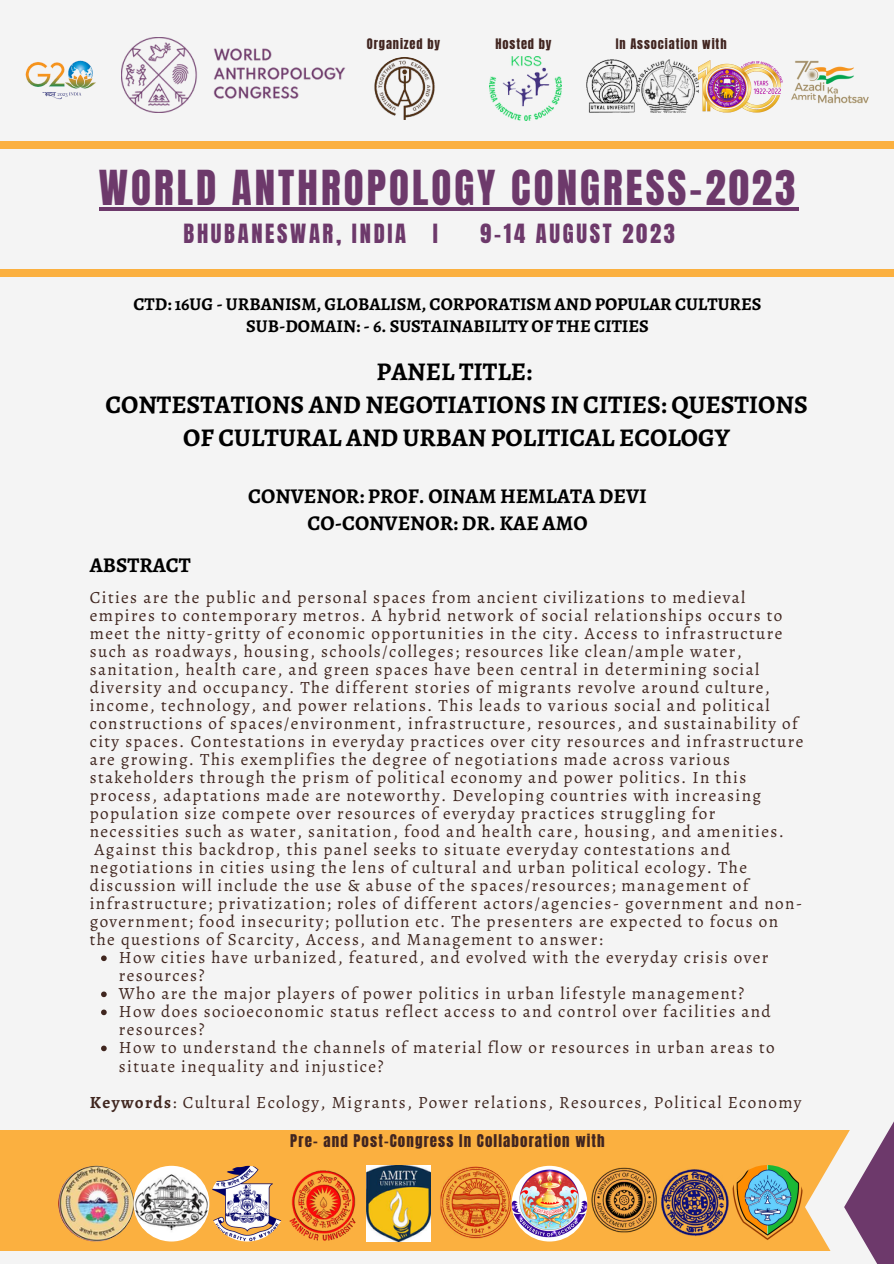
<style>
.page{position:relative;width:894px;height:1264px;background:#fff}
.page>*{position:absolute;margin:0;border:0;box-sizing:border-box;transform-origin:0 0}
.t1{font:40.95px "Anton";letter-spacing:.075em;color:#6d396b}
.t2{font:700 25.5px/32.7px "Alegreya";color:#000;text-align:center}
.t3{font:22.5px "Anton";letter-spacing:.12em;color:#6d396b}
.t4{font:700 21px "Alegreya";color:#000}
.t5{font:700 18px "Alegreya";color:#000}
.t6{font:17.1px/18px "Alegreya";letter-spacing:.08em;color:#40261f}
.t7{font:15px "Anton";letter-spacing:.075em;color:#412520}
.t8{font:12.3px "Anton";letter-spacing:.075em;color:#412520}
.s1{font-weight:700}
</style>
<div class="page">
<div style="left:0;top:0;width:893px;height:1263px;background:#f4f4f4"></div>
<div style="left:1px;top:269px;width:892px;height:7px;background:#fbb040"></div>
<div style="left:0;top:1130px;width:893px;height:120px;background:#fbb040"></div>
<svg style="left:804px;top:1142px;width:39px;height:109px;fill:#f4f4f4"></svg>
<svg style="left:843px;top:1123px;width:50px;height:140px;background:#a98ca7"></svg>
<div style="left:1px;top:141px;width:892px;height:8px;background:#fbb040"></div>
<hr style="left:99px;top:207px;width:699px;height:4px;background:#6d396b">
<svg style="left:101px;top:955px;width:6px;height:6px"></svg>
<svg style="left:101px;top:991px;width:6px;height:6px"></svg>
<svg style="left:101px;top:1009px;width:6px;height:6px"></svg>
<svg style="left:101px;top:1045px;width:6px;height:6px"></svg>
<img style="left:58px;top:1165px;width:76px;height:76px;border-radius:50%">
<img style="left:134px;top:1165px;width:75px;height:76px;border-radius:50%">
<img style="left:209px;top:1165px;width:76px;height:76px;border-radius:50%">
<img style="left:285px;top:1165px;width:75px;height:76px;border-radius:50%">
<img style="left:436px;top:1165px;width:75px;height:76px;border-radius:50%">
<img style="left:511px;top:1165px;width:76px;height:76px;border-radius:50%">
<img style="left:366px;top:1165px;width:64px;height:75px">
<img style="left:575px;top:1167px;width:154px;height:69px">
<img style="left:729px;top:1164px;width:75px;height:76px;border-radius:50%">
<img style="left:586px;top:59px;width:49px;height:54px">
<img style="left:635px;top:59px;width:146px;height:54px">
<img style="left:373px;top:57px;width:63px;height:63px;border-radius:50%">
<img style="left:121px;top:38px;width:225px;height:75px">
<img style="left:781px;top:60px;width:88px;height:44px">
<img style="left:25px;top:60px;width:71px;height:40px">
<img style="left:490px;top:57px;width:71px;height:63px">
<p class="t8" style="left:367px;top:35px;width:75px">Organized by</p>
<p class="t8" style="left:495px;top:35px;width:58px">Hosted by</p>
<p class="t8" style="left:615px;top:35px;width:112px">In Association with</p>
<p class="t1" style="left:99px;top:158px;width:698px">WORLD ANTHROPOLOGY CONGRESS-2023</p>
<p class="t3" style="left:183px;top:218px;width:256px">BHUBANESWAR, INDIA I</p>
<p class="t3" style="left:480px;top:218px;width:196px">9-14 AUGUST 2023</p>
<p class="t5" style="left:133px;top:291px;width:629px">CTD: 16UG - URBANISM, GLOBALISM, CORPORATISM AND POPULAR CULTURES</p>
<p class="t5" style="left:246px;top:314px;width:404px">SUB-DOMAIN: - 6. SUSTAINABILITY OF THE CITIES</p>
<p class="t2" style="left:376px;top:355px;width:157px">PANEL TITLE:</p>
<p class="t2" style="left:105px;top:388px;width:703px">CONTESTATIONS AND NEGOTIATIONS IN CITIES: QUESTIONS<br>OF CULTURAL AND URBAN POLITICAL ECOLOGY</p>
<p class="t4" style="left:90px;top:551px;width:102px">ABSTRACT</p>
<p class="t4" style="left:248px;top:482px;width:400px">CONVENOR: PROF. OINAM HEMLATA DEVI</p>
<p class="t4" style="left:307px;top:509px;width:281px">CO-CONVENOR: DR. KAE AMO</p>
<p class="t6" style="left:90px;top:588px;width:714px">Cities are the public and personal spaces from ancient civilizations to medieval empires to contemporary metros. A hybrid network of social relationships occurs to meet the nitty-gritty of economic opportunities in the city. Access to infrastructure such as roadways, housing, schools/colleges; resources like clean/ample water, sanitation, health care, and green spaces have been central in determining social diversity and occupancy. The different stories of migrants revolve around culture, income, technology, and power relations. This leads to various social and political constructions of spaces/environment, infrastructure, resources, and sustainability of city spaces. Contestations in everyday practices over city resources and infrastructure are growing. This exemplifies the degree of negotiations made across various stakeholders through the prism of political economy and power politics. In this process, adaptations made are noteworthy. Developing countries with increasing population size compete over resources of everyday practices struggling for necessities such as water, sanitation, food and health care, housing, and amenities.</p>
<p class="t6" style="left:90px;top:840px;width:713px">Against this backdrop, this panel seeks to situate everyday contestations and negotiations in cities using the lens of cultural and urban political ecology. The discussion will include the use &amp; abuse of the spaces/resources; management of infrastructure; privatization; roles of different actors/agencies- government and non&shy;government; food insecurity; pollution etc. The presenters are expected to focus on the questions of Scarcity, Access, and Management to answer:</p>
<p class="t6" style="left:119px;top:948px;width:650px">How cities have urbanized, featured, and evolved with the everyday crisis over resources?</p>
<p class="t6" style="left:119px;top:984px;width:627px">Who are the major players of power politics in urban lifestyle management?</p>
<p class="t6" style="left:119px;top:1002px;width:653px">How does socioeconomic status reflect access to and control over facilities and resources?</p>
<p class="t6" style="left:119px;top:1038px;width:657px">How to understand the channels of material flow or resources in urban areas to situate inequality and injustice?</p>
<p class="t6" style="left:90px;top:1092px;width:713px"><span class="s1">Keywords</span>: Cultural Ecology, Migrants, Power relations, Resources, Political Economy</p>
<p class="t7" style="left:290px;top:1129px;width:316px">Pre- and Post-Congress In Collaboration with</p>
</div>
